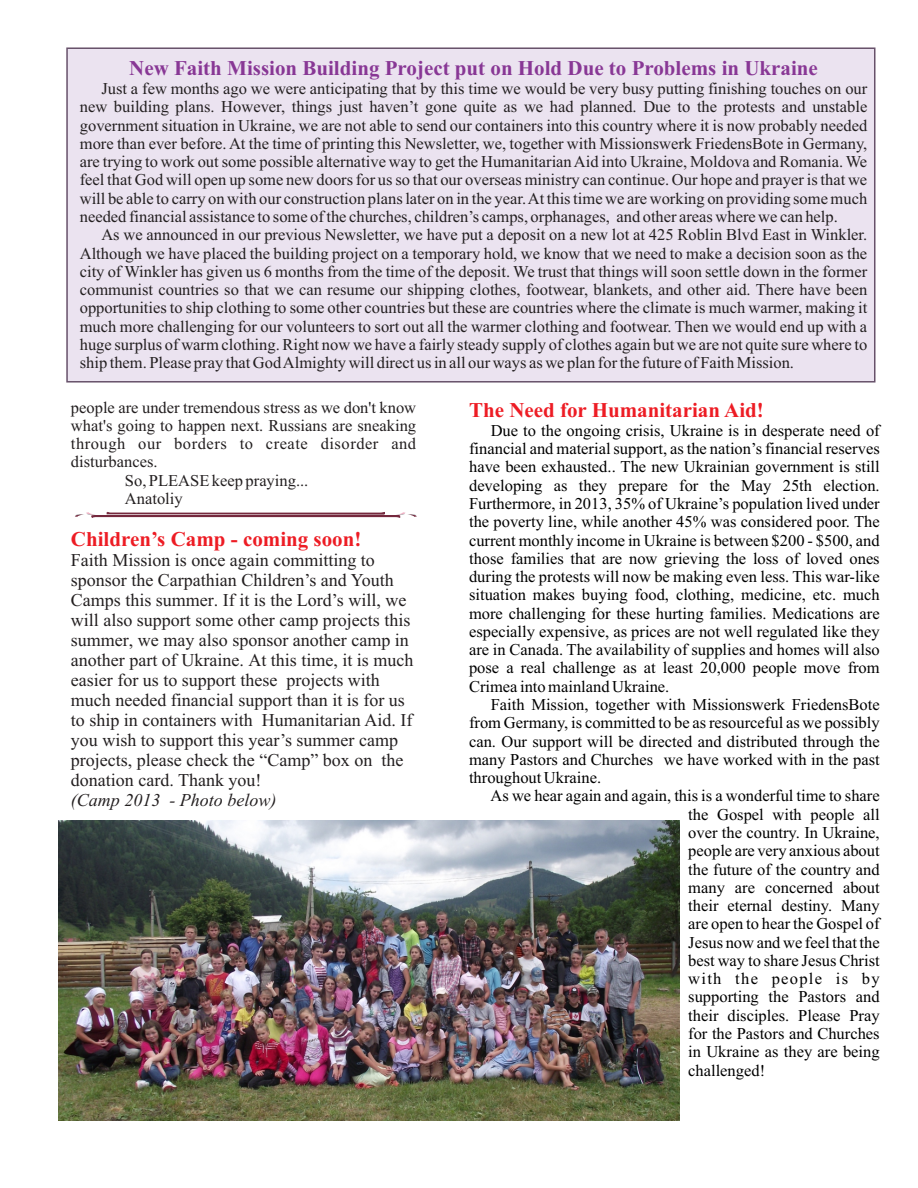
<style>
.page{position:relative;width:918px;height:1188px;background:#fff}
.page>*{position:absolute;margin:0;border:0;box-sizing:border-box;transform-origin:0 0}
.t1{font:700 21px "Times New Roman";color:#883795}
.t2{font:700 21px "Times New Roman";color:#ed1c24}
.t3{font:18px/20px "Times New Roman";color:#231f20}
.t4{font:italic 18px "Times New Roman";color:#231f20}
.t5{font:16.5px/18.3px "Times New Roman";color:#231f20;text-align:justify}
.t6{font:16.5px/18.3px "Times New Roman";color:#000;text-align:justify}
.t7{font:16.5px "Times New Roman";letter-spacing:.03em;color:#231f20}
</style>
<div class="page">
<div style="left:66px;top:47px;width:810px;height:336px;background:#ebe3f0"></div>
<img style="left:58px;top:820px;width:622px;height:301px">
<svg style="left:75px;top:512px;width:342px;height:6px;background:#ad818d"></svg>
<p class="t1" style="left:129px;top:60px;width:690px">New Faith Mission Building Project put on Hold Due to Problems in Ukraine</p>
<p class="t5" style="left:80px;top:81px;width:789px;text-indent:22px">Just a few months ago we were anticipating that by this time we would be very busy putting finishing touches on our new building plans. However, things just haven’t gone quite as we had planned. Due to the protests and unstable government situation in Ukraine, we are not able to send our containers into this country where it is now probably needed more than ever before. At the time of printing this Newsletter, we, together with Missionswerk FriedensBote in Germany, are trying to work out some possible alternative way to get the Humanitarian Aid into Ukraine, Moldova and Romania. We feel that God will open up some new doors for us so that our overseas ministry can continue. Our hope and prayer is that we will be able to carry on with our construction plans later on in the year. At this time we are working on providing some much needed financial assistance to some of the churches, children’s camps, orphanages, and other areas where we can help.</p>
<p class="t5" style="left:80px;top:227px;width:789px;text-indent:22px">As we announced in our previous Newsletter, we have put a deposit on a new lot at 425 Roblin Blvd East in Winkler.<br>Although we have placed the building project on a temporary hold, we know that we need to make a decision soon as the city of Winkler has given us 6 months from the time of the deposit. We trust that things will soon settle down in the former communist countries so that we can resume our shipping clothes, footwear, blankets, and other aid. There have been opportunities to ship clothing to some other countries but these are countries where the climate is much warmer, making it much more challenging for our volunteers to sort out all the warmer clothing and footwear. Then we would end up with a huge surplus of warm clothing. Right now we have a fairly steady supply of clothes again but we are not quite sure where to ship them. Please pray that God Almighty will direct us in all our ways as we plan for the future of Faith Mission.</p>
<p class="t5" style="left:71px;top:399px;width:347px">people are under tremendous stress as we don't know</p>
<p class="t5" style="left:71px;top:418px;width:347px">what's going to happen next. Russians are sneaking</p>
<p class="t7" style="left:71px;top:438px;width:347px">through our borders to create disorder and</p>
<p class="t5" style="left:71px;top:454px;width:88px">disturbances.</p>
<p class="t5" style="left:125px;top:473px;width:185px">So, PLEASE keep praying...</p>
<p class="t5" style="left:125px;top:491px;width:59px">Anatoliy</p>
<p class="t2" style="left:71px;top:531px;width:292px">Children’s Camp - coming soon!</p>
<p class="t3" style="left:71px;top:552px;width:344px">Faith Mission is once again committing to sponsor the Carpathian Children’s and Youth Camps this summer. If it is the Lord’s will, we will also support some other camp projects this summer, we may also sponsor another camp in another part of Ukraine. At this time, it is much easier for us to support these projects with much needed financial support than it is for us to ship in containers with Humanitarian Aid. If you wish to support this year’s summer camp projects, please check the “Camp” box on the donation card. Thank you!</p>
<p class="t4" style="left:71px;top:793px;width:207px">(Camp 2013 - Photo below)</p>
<p class="t2" style="left:469px;top:402px;width:296px">The Need for Humanitarian Aid!</p>
<p class="t6" style="left:469px;top:423px;width:412px;text-indent:22px">Due to the ongoing crisis, Ukraine is in desperate need of financial and material support, as the nation’s financial reserves have been exhausted.. The new Ukrainian government is still developing as they prepare for the May 25th election.<br>Furthermore, in 2013, 35% of Ukraine’s population lived under the poverty line, while another 45% was considered poor. The current monthly income in Ukraine is between $200 - $500, and those families that are now grieving the loss of loved ones during the protests will now be making even less. This war-like situation makes buying food, clothing, medicine, etc. much more challenging for these hurting families. Medications are especially expensive, as prices are not well regulated like they are in Canada. The availability of supplies and homes will also pose a real challenge as at least 20,000 people move from Crimea into mainland Ukraine.</p>
<p class="t6" style="left:469px;top:697px;width:412px;text-indent:22px">Faith Mission, together with Missionswerk FriedensBote from Germany, is committed to be as resourceful as we possibly can. Our support will be directed and distributed through the many Pastors and Churches we have worked with in the past throughout Ukraine.</p>
<p class="t6" style="left:688px;top:788px;width:193px;text-indent:-198px">As we hear again and again, this is a wonderful time to share the Gospel with people all over the country. In Ukraine, people are very anxious about the future of the country and many are concerned about their eternal destiny. Many are open to hear the Gospel of Jesus now and we feel that the best way to share Jesus Christ with the people is by supporting the Pastors and their disciples. Please Pray for the Pastors and Churches in Ukraine as they are being challenged!</p>
</div>
